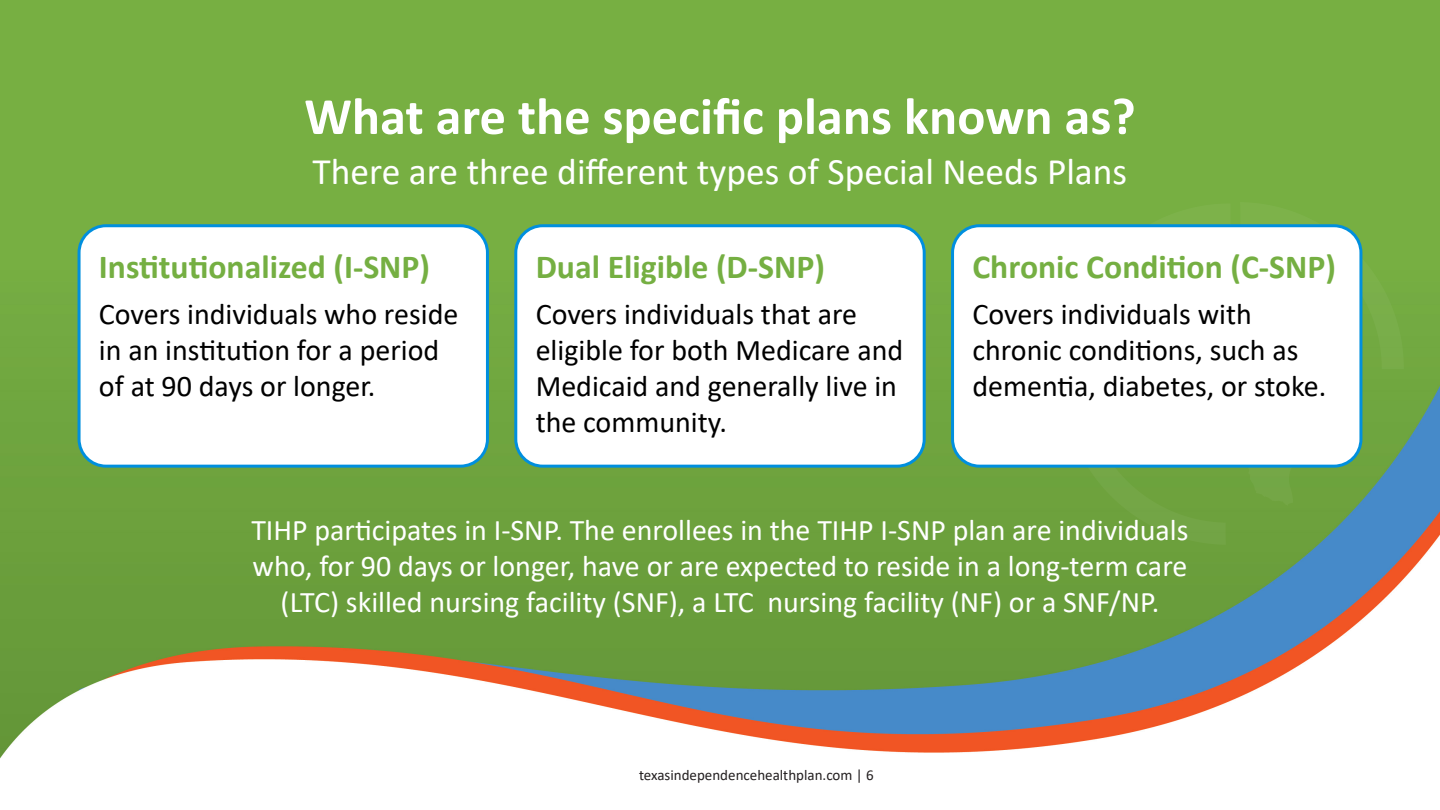
<style>
.page{position:relative;width:1440px;height:810px;background:#fff}
.page>*{position:absolute;margin:0;border:0;box-sizing:border-box;transform-origin:0 0}
.t1{font:700 52.5px "Calibri";color:#fff}
.Subheader{font:37.5px "Calibri";color:#fff}
.t2{font:700 33.75px "Calibri";color:#75af42}
.Body{font:30px/36px "Calibri";color:#000}
.Body-2{font:30px/36px "Calibri";color:#fff;text-align:center}
.t3{font:15px "Calibri";color:#231f20}
</style>
<div class="page">
<img style="left:0;top:0;width:1440px;height:759px">
<img style="left:1062px;top:202px;width:342px;height:342px">
<div style="left:516px;top:226px;width:408px;height:240px;background:#fff;border-radius:27px"></div>
<div style="left:514px;top:224px;width:412px;height:244px;border:3px solid #008fde;border-radius:27px"></div>
<div style="left:953px;top:226px;width:408px;height:240px;background:#fff;border-radius:27px"></div>
<div style="left:951px;top:224px;width:411px;height:244px;border:3px solid #008fde;border-radius:27px"></div>
<div style="left:79px;top:226px;width:408px;height:240px;background:#fff;border-radius:27px"></div>
<div style="left:78px;top:224px;width:411px;height:244px;border:3px solid #008fde;border-radius:27px"></div>
<p class="t1" style="left:304px;top:79px;width:833px">What are the specific plans known as?</p>
<p class="Subheader" style="left:313px;top:146px;width:816px">There are three different types of Special Needs Plans</p>
<p class="t2" style="left:99px;top:243px;width:333px">Institutionalized (I-SNP)</p>
<p class="t2" style="left:536px;top:243px;width:291px">Dual Eligible (D-SNP)</p>
<p class="t2" style="left:972px;top:243px;width:365px">Chronic Condition (C-SNP)</p>
<p class="Body" style="left:99px;top:295px;width:361px">Covers individuals who reside in an institution for a period of at 90 days or longer.</p>
<p class="Body" style="left:536px;top:295px;width:369px">Covers individuals that are eligible for both Medicare and<br>Medicaid and generally live in the community.</p>
<p class="Body" style="left:972px;top:295px;width:355px">Covers individuals with chronic conditions, such as dementia, diabetes, or stoke.</p>
<p class="Body-2" style="left:251px;top:511px;width:939px">TIHP participates in I-SNP. The enrollees in the TIHP I-SNP plan are individuals who, for 90 days or longer, have or are expected to reside in a long-term care (LTC) skilled nursing facility (SNF), a LTC nursing facility (NF) or a SNF/NP.</p>
<p class="t3" style="left:639px;top:764px;width:236px">texasindependencehealthplan.com | 6</p>
</div>
